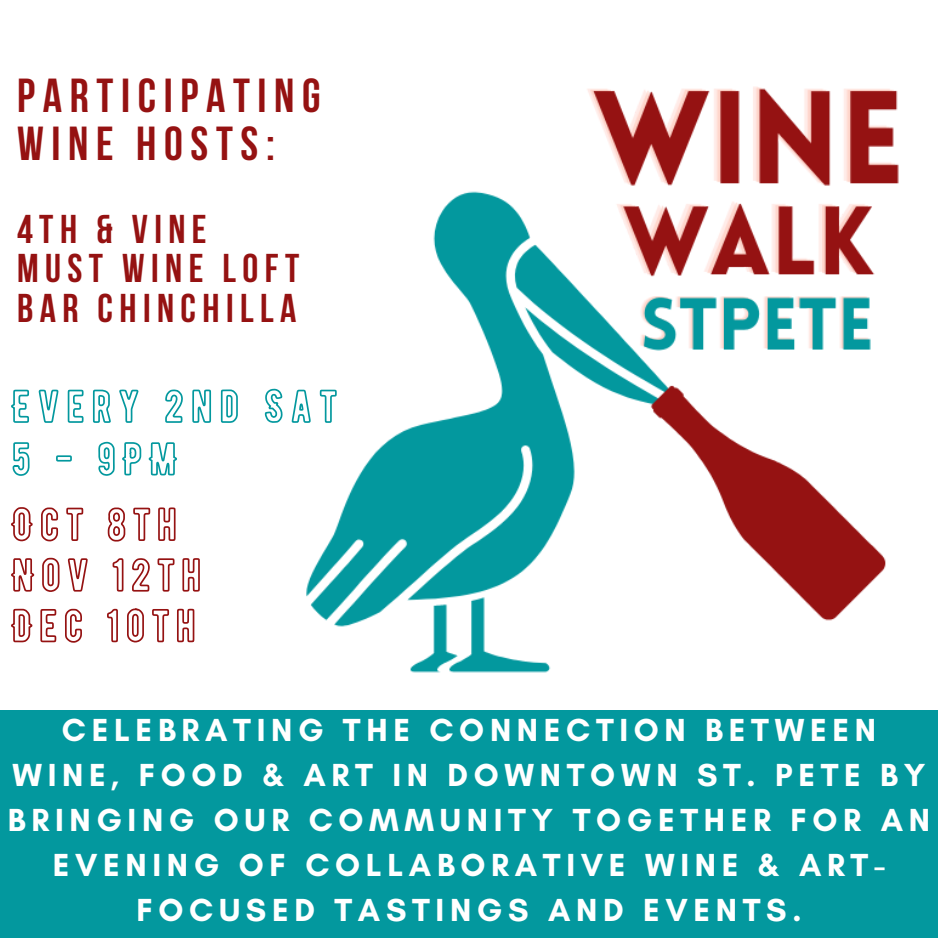
<style>
.page{position:relative;width:938px;height:938px;background:#fff}
.page>*{position:absolute;margin:0;border:0;box-sizing:border-box;transform-origin:0 0}
.t1{font:700 47.5px/48.8px "Bebas Neue";letter-spacing:.16em;color:#951212}
.t2{font:700 40px/39.5px "Bebas Neue";letter-spacing:.16em;color:#951212}
.t3{font:700 32.5px/45px "Glacial Indifference";letter-spacing:.175em;color:#fff;text-align:center}
</style>
<div class="page">
<img style="left:337px;top:86px;width:562px;height:587px">
<div style="left:0;top:710px;width:938px;height:227px;background:#03989e"></div>
<svg style="left:11px;top:388px;width:326px;height:255px"></svg>
<h1 class="t1" style="left:17px;top:75px;width:305px">PARTICIPATING<br>WINE HOSTS:</h1>
<p class="t2" style="left:17px;top:213px;width:284px">4TH &amp; VINE<br>MUST WINE LOFT<br>BAR CHINCHILLA</p>
<p class="t3" style="left:8px;top:706px;width:923px">CELEBRATING THE CONNECTION BETWEEN WINE, FOOD &amp; ART IN DOWNTOWN ST. PETE BY BRINGING OUR COMMUNITY TOGETHER FOR AN EVENING OF COLLABORATIVE WINE &amp; ART-FOCUSED TASTINGS AND EVENTS.</p>
</div>
